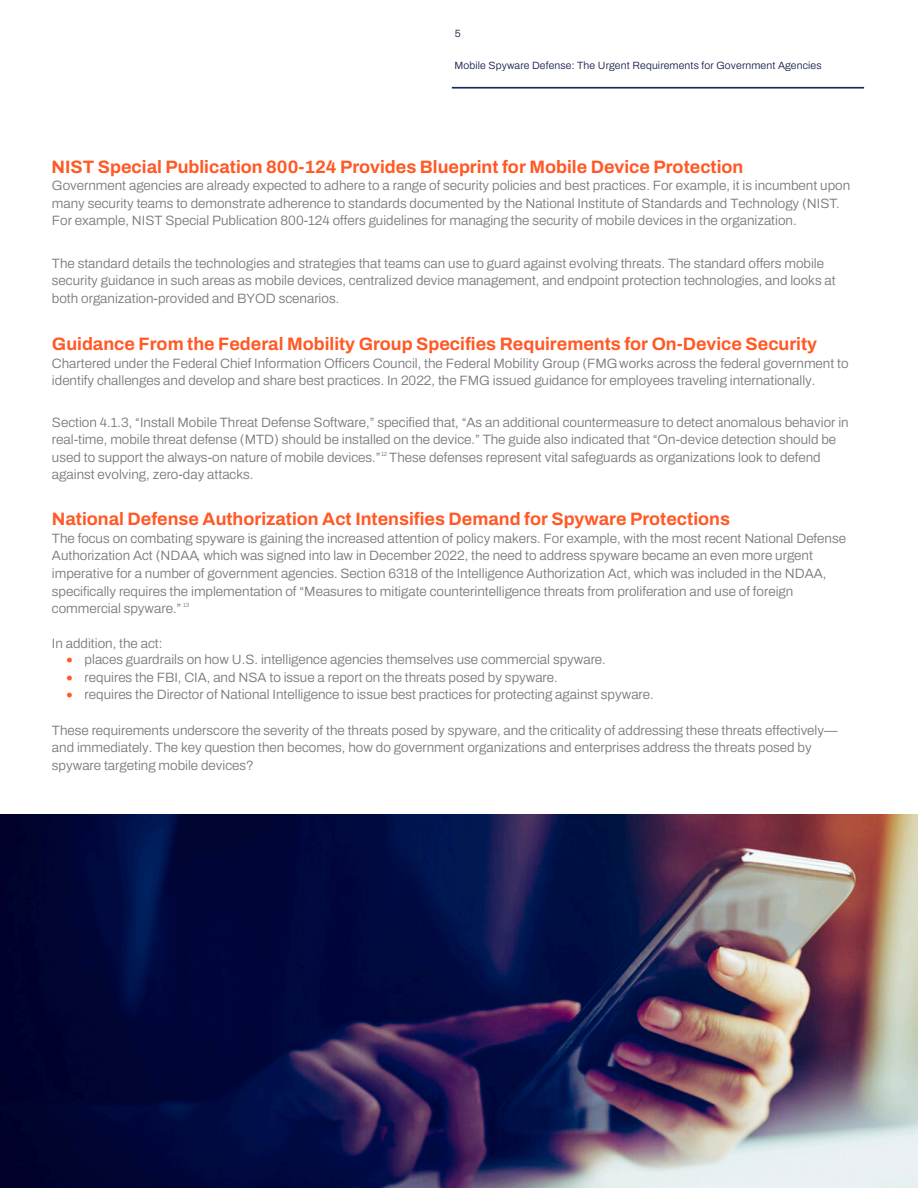
<style>
.page{position:relative;width:918px;height:1188px;background:#fff}
.page>*{position:absolute;margin:0;border:0;box-sizing:border-box;transform-origin:0 0}
.t1{font:700 18px "Archivo";color:#ff5926}
.t2{font:300 13.5px/17.5px "Archivo";color:#76787b}
.t3{font:300 10.5px "Archivo";letter-spacing:.015em;color:#161c4a}
.t4{font:300 6px "Archivo";color:#76787b}
.s1{color:#ff5926}
</style>
<div class="page">
<hr style="left:452px;top:87px;width:412px;height:1px;background:#1c275b">
<img style="left:0;top:814px;width:918px;height:374px">
<p class="t3" style="left:455px;top:25px;width:7px">5</p>
<p class="t3" style="left:454px;top:57px;width:369px">Mobile Spyware Defense: The Urgent Requirements for Government Agencies</p>
<h1 class="t1" style="left:52px;top:153px;width:693px">NIST Special Publication 800-124 Provides Blueprint for Mobile Device Protection</h1>
<p class="t2" style="left:52px;top:177px;width:800px">Government agencies are already expected to adhere to a range of security policies and best practices. For example, it is incumbent upon many security teams to demonstrate adherence to standards documented by the National Institute of Standards and Technology (NIST.<br>For example, NIST Special Publication 800-124 offers guidelines for managing the security of mobile devices in the organization.</p>
<p class="t2" style="left:52px;top:254px;width:785px">The standard details the technologies and strategies that teams can use to guard against evolving threats. The standard offers mobile security guidance in such areas as mobile devices, centralized device management, and endpoint protection technologies, and looks at both organization-provided and BYOD scenarios.</p>
<h1 class="t1" style="left:52px;top:331px;width:767px">Guidance From the Federal Mobility Group Specifies Requirements for On-Device Security</h1>
<p class="t2" style="left:52px;top:354px;width:798px">Chartered under the Federal Chief Information Officers Council, the Federal Mobility Group (FMG works across the federal government to identify challenges and develop and share best practices. In 2022, the FMG issued guidance for employees traveling internationally.</p>
<p class="t2" style="left:52px;top:413px;width:798px">Section 4.1.3, “Install Mobile Threat Defense Software,” specified that, “As an additional countermeasure to detect anomalous behavior in real-time, mobile threat defense (MTD) should be installed on the device.” The guide also indicated that “On-device detection should be used to support the always-on nature of mobile devices.” These defenses represent vital safeguards as organizations look to defend against evolving, zero-day attacks.</p>
<h1 class="t1" style="left:52px;top:506px;width:680px">National Defense Authorization Act Intensifies Demand for Spyware Protections</h1>
<p class="t2" style="left:52px;top:529px;width:796px">The focus on combating spyware is gaining the increased attention of policy makers. For example, with the most recent National Defense Authorization Act (NDAA, which was signed into law in December 2022, the need to address spyware became an even more urgent imperative for a number of government agencies. Section 6318 of the Intelligence Authorization Act, which was included in the NDAA, specifically requires the implementation of “Measures to mitigate counterintelligence threats from proliferation and use of foreign commercial spyware.”</p>
<p class="t2" style="left:52px;top:635px;width:112px">In addition, the act:</p>
<p class="t2" style="left:67px;top:651px;width:541px"><span class="s1">•</span> places guardrails on how U.S. intelligence agencies themselves use commercial spyware.</p>
<p class="t2" style="left:67px;top:668px;width:493px"><span class="s1">•</span> requires the FBI, CIA, and NSA to issue a report on the threats posed by spyware.</p>
<p class="t2" style="left:67px;top:686px;width:589px"><span class="s1">•</span> requires the Director of National Intelligence to issue best practices for protecting against spyware.</p>
<p class="t2" style="left:52px;top:721px;width:787px">These requirements underscore the severity of the threats posed by spyware, and the criticality of addressing these threats effectively— and immediately. The key question then becomes, how do government organizations and enterprises address the threats posed by spyware targeting mobile devices?</p>
<p class="t4" style="left:381px;top:449px;width:8px">12</p>
<p class="t4" style="left:183px;top:601px;width:8px">13</p>
</div>
